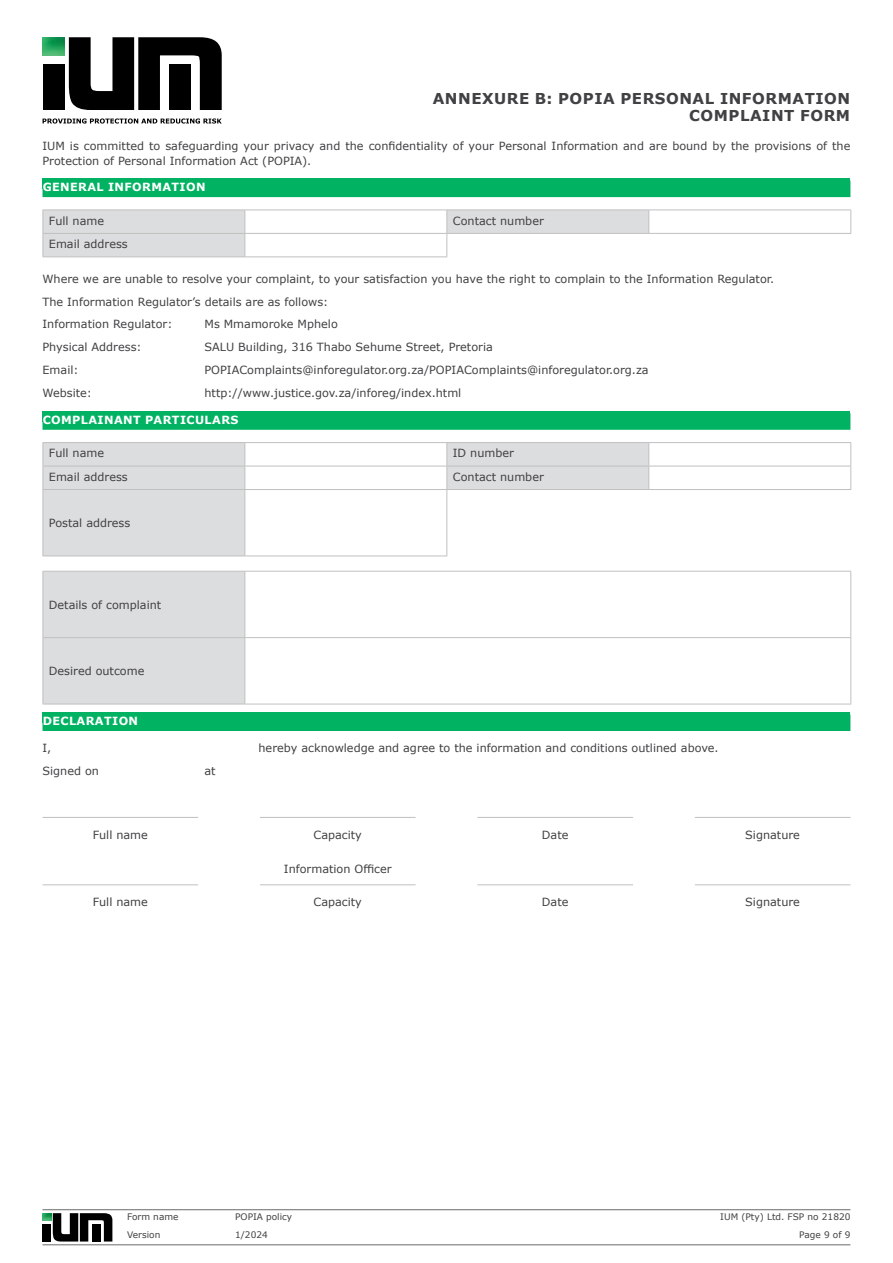
<style>
.page{position:relative;width:893px;height:1263px;background:#fff}
.page>*{position:absolute;margin:0;border:0;box-sizing:border-box;transform-origin:0 0}
.t1{font:700 15px/16.5px "Verdana";letter-spacing:.035em;color:#414042;text-align:right}
.t2{font:11.25px/23px "Verdana";color:#414042}
.t3{font:700 11.25px "Verdana";letter-spacing:.035em;color:#fff}
.t4{font:9px "Verdana";color:#414042}
</style>
<div class="page">
<hr style="left:43px;top:1209px;width:807px;height:1px;background:#6c6969">
<hr style="left:43px;top:1244px;width:807px;height:1px;background:#6c6969">
<svg style="left:43px;top:1213px;width:69px;height:28px"></svg>
<svg style="left:69px;top:37px;width:153px;height:73px"></svg>
<div style="left:43px;top:65px;width:22px;height:45px;background:#000"></div>
<img style="left:43px;top:37px;width:21px;height:18px">
<svg style="left:43px;top:118px;width:179px;height:6px"></svg>
<div style="left:43px;top:178px;width:807px;height:11px;background:#00b262"></div>
<div style="left:43px;top:181px;width:807px;height:16px;background:#00b262"></div>
<div style="left:43px;top:411px;width:807px;height:10px;background:#00b262"></div>
<div style="left:43px;top:413px;width:807px;height:17px;background:#00b262"></div>
<div style="left:43px;top:712px;width:807px;height:11px;background:#00b262"></div>
<div style="left:43px;top:714px;width:807px;height:17px;background:#00b262"></div>
<hr style="left:649px;top:210px;width:202px;height:1px;background:#c0c0c0">
<svg style="left:850px;top:210px;width:1px;height:23px"></svg>
<hr style="left:649px;top:233px;width:202px;height:1px;background:#c0c0c0">
<svg style="left:43px;top:210px;width:606px;height:47px"></svg>
<hr style="left:43px;top:256px;width:202px;height:1px;background:#c0c0c0">
<svg style="left:44px;top:443px;width:604px;height:113px"></svg>
<hr style="left:43px;top:442px;width:202px;height:1px;background:#c0c0c0">
<hr style="left:245px;top:442px;width:202px;height:1px;background:#c0c0c0">
<hr style="left:447px;top:442px;width:202px;height:1px;background:#c0c0c0">
<hr style="left:649px;top:442px;width:202px;height:1px;background:#c0c0c0">
<hr style="left:43px;top:466px;width:202px;height:1px;background:#c0c0c0">
<svg style="left:43px;top:443px;width:1px;height:46px"></svg>
<hr style="left:245px;top:466px;width:202px;height:1px;background:#c0c0c0">
<svg style="left:244px;top:443px;width:1px;height:46px"></svg>
<hr style="left:447px;top:466px;width:202px;height:1px;background:#c0c0c0">
<svg style="left:446px;top:443px;width:1px;height:46px"></svg>
<hr style="left:649px;top:466px;width:202px;height:1px;background:#c0c0c0">
<svg style="left:648px;top:443px;width:1px;height:46px"></svg>
<svg style="left:850px;top:443px;width:1px;height:46px"></svg>
<hr style="left:43px;top:489px;width:202px;height:1px;background:#c0c0c0">
<hr style="left:447px;top:489px;width:202px;height:1px;background:#c0c0c0">
<hr style="left:649px;top:489px;width:202px;height:1px;background:#c0c0c0">
<hr style="left:245px;top:489px;width:202px;height:1px;background:#c0c0c0">
<hr style="left:244px;top:490px;width:1px;height:66px;background:#c0c0c0">
<hr style="left:446px;top:490px;width:1px;height:66px;background:#c0c0c0">
<hr style="left:245px;top:556px;width:202px;height:1px;background:#c0c0c0">
<hr style="left:43px;top:490px;width:1px;height:66px;background:#c0c0c0">
<hr style="left:43px;top:556px;width:202px;height:1px;background:#c0c0c0">
<div style="left:44px;top:572px;width:200px;height:132px;background:#dcddde"></div>
<hr style="left:43px;top:571px;width:202px;height:1px;background:#c0c0c0">
<hr style="left:43px;top:572px;width:1px;height:65px;background:#c0c0c0">
<hr style="left:245px;top:571px;width:606px;height:1px;background:#c0c0c0">
<hr style="left:244px;top:572px;width:1px;height:65px;background:#c0c0c0">
<hr style="left:850px;top:572px;width:1px;height:65px;background:#c0c0c0">
<hr style="left:43px;top:637px;width:202px;height:1px;background:#c0c0c0">
<hr style="left:43px;top:638px;width:1px;height:66px;background:#c0c0c0">
<hr style="left:245px;top:637px;width:606px;height:1px;background:#c0c0c0">
<hr style="left:244px;top:638px;width:1px;height:66px;background:#c0c0c0">
<hr style="left:850px;top:638px;width:1px;height:66px;background:#c0c0c0">
<hr style="left:43px;top:704px;width:202px;height:1px;background:#c0c0c0">
<hr style="left:245px;top:704px;width:606px;height:1px;background:#c0c0c0">
<hr style="left:43px;top:817px;width:155px;height:1px;background:#c0c0c0">
<hr style="left:43px;top:884px;width:155px;height:1px;background:#c0c0c0">
<hr style="left:260px;top:817px;width:156px;height:1px;background:#c0c0c0">
<hr style="left:260px;top:884px;width:156px;height:1px;background:#c0c0c0">
<hr style="left:477px;top:817px;width:156px;height:1px;background:#c0c0c0">
<hr style="left:477px;top:884px;width:156px;height:1px;background:#c0c0c0">
<hr style="left:695px;top:817px;width:155px;height:1px;background:#c0c0c0">
<hr style="left:695px;top:884px;width:155px;height:1px;background:#c0c0c0">
<h1 class="t1" style="left:433px;top:90px;width:419px">ANNEXURE B: POPIA PERSONAL INFORMATION<br>COMPLAINT FORM</h1>
<p class="t2" style="left:42px;top:139px;width:809px;line-height:14.4px">IUM is committed to safeguarding your privacy and the confidentiality of your Personal Information and are bound by the provisions of the<br>Protection of Personal Information Act (POPIA).</p>
<p class="t3" style="left:43px;top:179px;width:164px">GENERAL INFORMATION</p>
<p class="t2" style="left:49px;top:209px;width:57px">Full name</p>
<p class="t2" style="left:453px;top:209px;width:92px">Contact number</p>
<p class="t2" style="left:49px;top:232px;width:80px">Email address</p>
<p class="t2" style="left:43px;top:267px;width:733px">Where we are unable to resolve your complaint, to your satisfaction you have the right to complain to the Information Regulator.<br>The Information Regulator’s details are as follows:<br>Information Regulator:</p>
<p class="t2" style="left:205px;top:313px;width:135px">Ms Mmamoroke Mphelo</p>
<p class="t2" style="left:43px;top:336px;width:101px">Physical Address:</p>
<p class="t2" style="left:205px;top:336px;width:290px">SALU Building, 316 Thabo Sehume Street, Pretoria</p>
<p class="t2" style="left:43px;top:359px;width:38px">Email:</p>
<p class="t2" style="left:205px;top:359px;width:446px">POPIAComplaints@inforegulator.org.za/POPIAComplaints@inforegulator.org.za</p>
<p class="t2" style="left:43px;top:381px;width:51px">Website:</p>
<p class="t2" style="left:205px;top:381px;width:258px">http://www.justice.gov.za/inforeg/index.html</p>
<p class="t3" style="left:43px;top:412px;width:197px">COMPLAINANT PARTICULARS</p>
<p class="t2" style="left:49px;top:441px;width:57px">Full name</p>
<p class="t2" style="left:453px;top:441px;width:63px">ID number</p>
<p class="t2" style="left:49px;top:465px;width:80px">Email address</p>
<p class="t2" style="left:453px;top:465px;width:92px">Contact number</p>
<p class="t2" style="left:49px;top:511px;width:83px">Postal address</p>
<p class="t2" style="left:49px;top:593px;width:114px">Details of complaint</p>
<p class="t2" style="left:49px;top:659px;width:97px">Desired outcome</p>
<p class="t3" style="left:43px;top:713px;width:97px">DECLARATION</p>
<p class="t2" style="left:43px;top:736px;width:10px">I,</p>
<p class="t2" style="left:259px;top:736px;width:462px">hereby acknowledge and agree to the information and conditions outlined above.</p>
<p class="t2" style="left:43px;top:759px;width:58px">Signed on</p>
<p class="t2" style="left:205px;top:759px;width:13px">at</p>
<p class="t2" style="left:93px;top:823px;width:57px">Full name</p>
<p class="t2" style="left:314px;top:823px;width:50px">Capacity</p>
<p class="t2" style="left:542px;top:823px;width:28px">Date</p>
<p class="t2" style="left:745px;top:823px;width:56px">Signature</p>
<p class="t2" style="left:284px;top:857px;width:109px">Information Officer</p>
<p class="t2" style="left:93px;top:890px;width:57px">Full name</p>
<p class="t2" style="left:314px;top:890px;width:50px">Capacity</p>
<p class="t2" style="left:542px;top:890px;width:28px">Date</p>
<p class="t2" style="left:745px;top:890px;width:56px">Signature</p>
<p class="t4" style="left:127px;top:1210px;width:53px">Form name</p>
<p class="t4" style="left:235px;top:1210px;width:59px">POPIA policy</p>
<p class="t4" style="left:720px;top:1210px;width:132px">IUM (Pty) Ltd. FSP no 21820</p>
<p class="t4" style="left:127px;top:1228px;width:35px">Version</p>
<p class="t4" style="left:235px;top:1228px;width:34px">1/2024</p>
<p class="t4" style="left:799px;top:1228px;width:53px">Page 9 of 9</p>
</div>
